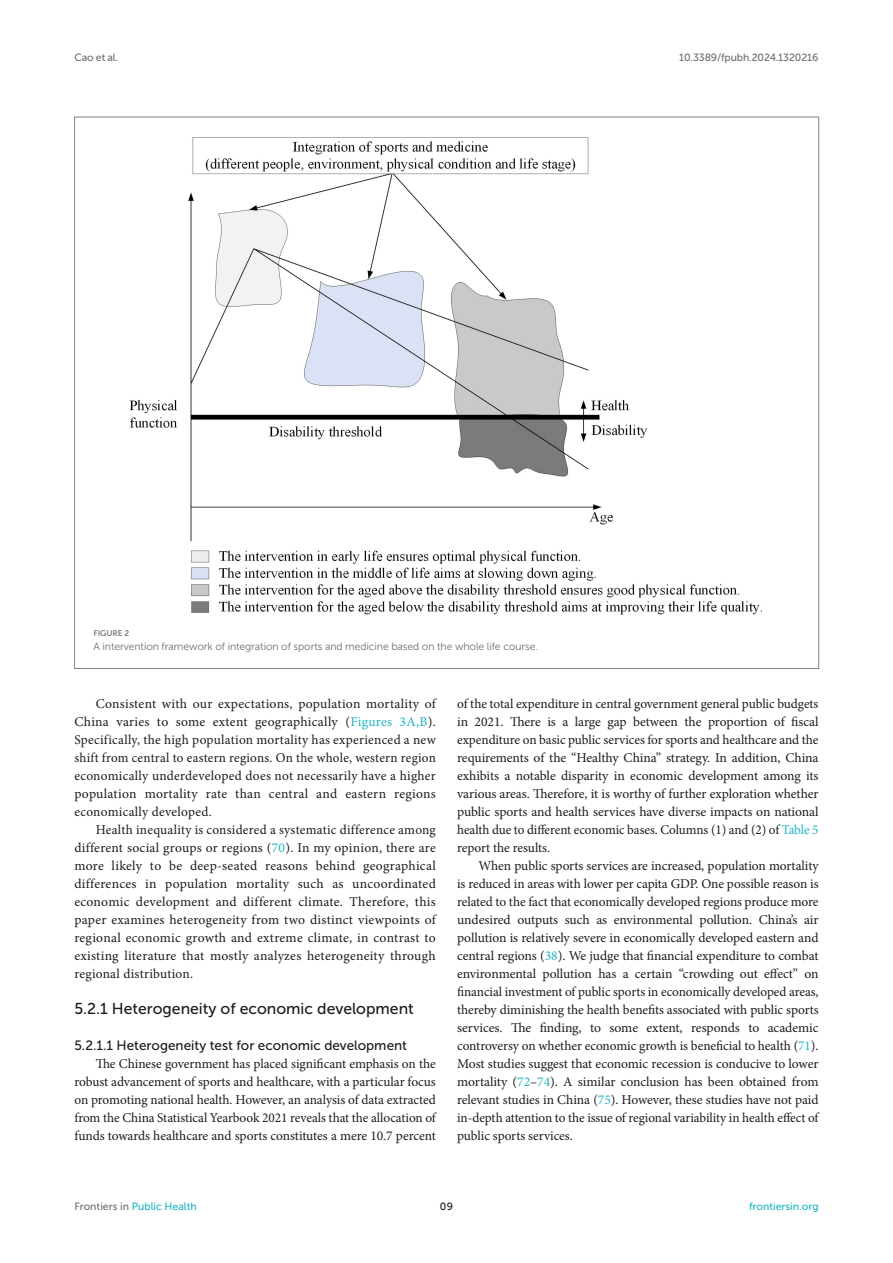
<style>
.page{position:relative;width:893px;height:1263px;background:#fff}
.page>*{position:absolute;margin:0;border:0;box-sizing:border-box;transform-origin:0 0}
.HEAD_3{font:15.75px "Museo Sans 500";color:#1b1c1b}
.TEXT{font:13.5px/18px "Minion Pro";letter-spacing:.015em;color:#1b1c1b;text-align:justify}
.TEXT_FLUSH{font:13.5px/18px "Minion Pro";letter-spacing:-.01em;color:#1b1c1b;text-align:justify}
.HEAD_4_after_HEAD_3{font:13.5px "Museo Sans 500";color:#1b1c1b}
.FIG_LEG{font:10.5px "Museo Sans 300";letter-spacing:-.01em;color:#706f70}
.t1{font:10.5px "Museo Sans 500";color:#1db5c3}
.t2{font:10.5px "Museo Sans 500";letter-spacing:-.015em;color:#706f70}
.t3{font:10.5px "Museo Sans 500";color:#1b1c1b}
.FIG_HD{font:8.25px "Museo Sans 700";letter-spacing:-.01em;color:#7e7f7f}
.s1{color:#1db5c3}
.s2{color:#706f70}
</style>
<div class="page">
<img style="left:129px;top:137px;width:633px;height:478px">
<p class="t2" style="left:74px;top:51px;width:45px">Cao et al.</p>
<p class="t2" style="left:679px;top:51px;width:141px">10.3389/fpubh.2024.1320216</p>
<p class="FIG_HD" style="left:94px;top:629px;width:37px">FIGURE 2</p>
<p class="FIG_LEG" style="left:94px;top:640px;width:446px">A intervention framework of integration of sports and medicine based on the whole life course.</p>
<p class="TEXT" style="left:74px;top:695px;width:363px;text-indent:21px">Consistent with our expectations, population mortality of China varies to some extent geographically (<span class="s1">Figures 3A,B</span>).<br>Specifically, the high population mortality has experienced a new shift from central to eastern regions. On the whole, western region economically underdeveloped does not necessarily have a higher population mortality rate than central and eastern regions economically developed.</p>
<p class="TEXT" style="left:74px;top:821px;width:363px;text-indent:21px">Health inequality is considered a systematic difference among different social groups or regions (<span class="s1">70</span>). In my opinion, there are more likely to be deep-seated reasons behind geographical differences in population mortality such as uncoordinated economic development and different climate. Therefore, this paper examines heterogeneity from two distinct viewpoints of regional economic growth and extreme climate, in contrast to existing literature that mostly analyzes heterogeneity through regional distribution.</p>
<p class="HEAD_3" style="left:74px;top:1000px;width:341px">5.2.1 Heterogeneity of economic development</p>
<p class="HEAD_4_after_HEAD_3" style="left:74px;top:1038px;width:334px">5.2.1.1 Heterogeneity test for economic development</p>
<p class="TEXT_FLUSH" style="left:74px;top:1055px;width:363px;text-indent:21px">The Chinese government has placed significant emphasis on the robust advancement of sports and healthcare, with a particular focus on promoting national health. However, an analysis of data extracted from the China Statistical Yearbook 2021 reveals that the allocation of funds towards healthcare and sports constitutes a mere 10.7 percent</p>
<p class="TEXT_FLUSH" style="left:457px;top:695px;width:363px">of the total expenditure in central government general public budgets in 2021. There is a large gap between the proportion of fiscal expenditure on basic public services for sports and healthcare and the requirements of the “Healthy China” strategy. In addition, China exhibits a notable disparity in economic development among its various areas. Therefore, it is worthy of further exploration whether public sports and health services have diverse impacts on national health due to different economic bases. Columns (1) and (2) of <span class="s1">Table 5 </span>report the results.</p>
<p class="TEXT" style="left:457px;top:857px;width:363px;text-indent:21px">When public sports services are increased, population mortality is reduced in areas with lower per capita GDP. One possible reason is related to the fact that economically developed regions produce more undesired outputs such as environmental pollution. China’s air pollution is relatively severe in economically developed eastern and central regions (<span class="s1">38</span>). We judge that financial expenditure to combat environmental pollution has a certain “crowding out effect” on financial investment of public sports in economically developed areas, thereby diminishing the health benefits associated with public sports services. The finding, to some extent, responds to academic controversy on whether economic growth is beneficial to health (<span class="s1">71</span>).<br>Most studies suggest that economic recession is conducive to lower mortality (<span class="s1">72</span>–<span class="s1">74</span>). A similar conclusion has been obtained from relevant studies in China (<span class="s1">75</span>). However, these studies have not paid in-depth attention to the issue of regional variability in health effect of public sports services.</p>
<p class="t1" style="left:74px;top:1200px;width:124px"><span class="s2">Frontiers in</span> Public Health</p>
<p class="t3" style="left:440px;top:1200px;width:15px">09</p>
<p class="t1" style="left:749px;top:1200px;width:71px">frontiersin.org</p>
</div>
